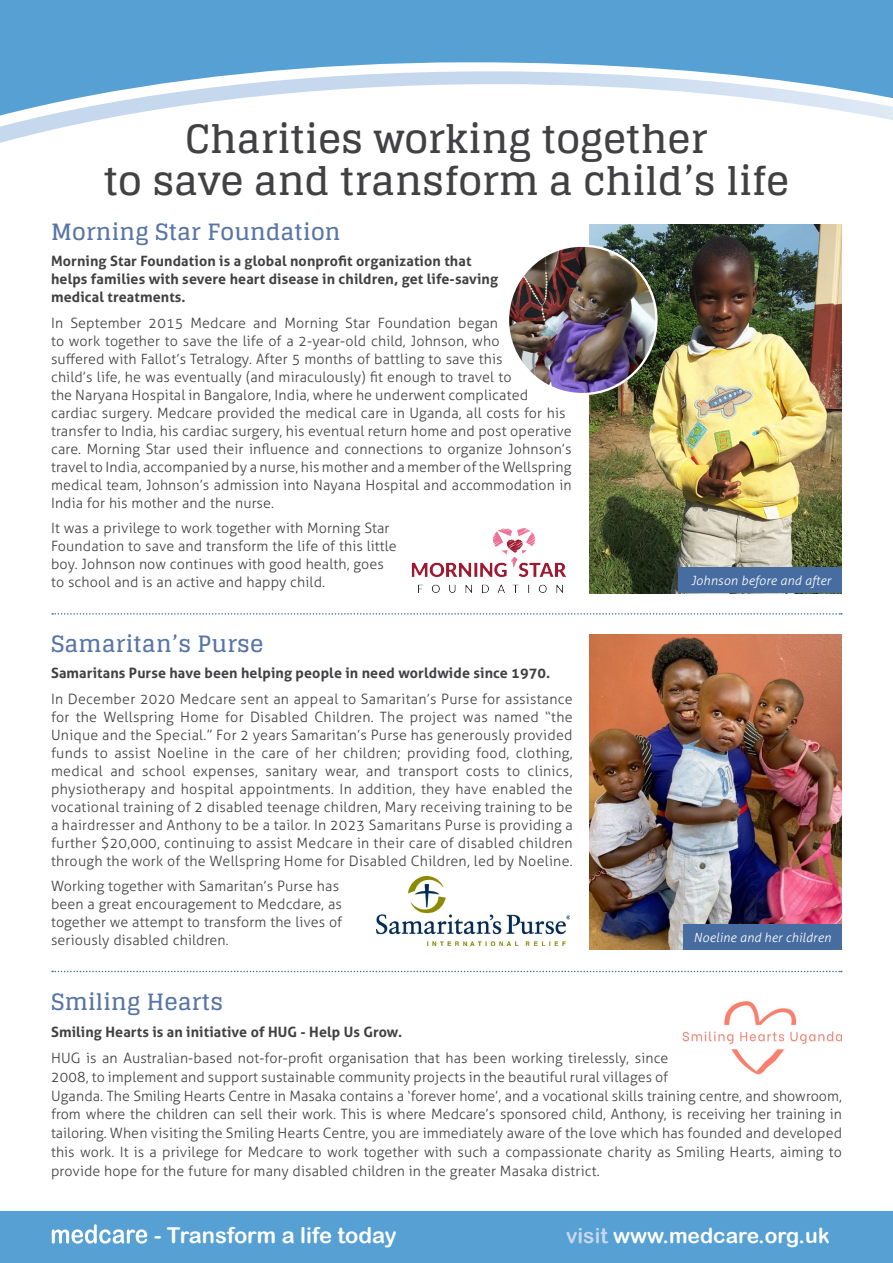
<style>
.page{position:relative;width:893px;height:1263px;background:#fff}
.page>*{position:absolute;margin:0;border:0;box-sizing:border-box;transform-origin:0 0}
.t1{font:700 39px "Glegoo";color:#414042}
.t2{font:700 22.5px "Glegoo";letter-spacing:.01em;color:#5875a6}
.t3{font:21.9px "Arial Rounded MT Bold";color:#fff}
.t4{font:21px "Arial Rounded MT Bold";color:#fff}
.t5{font:300 14.25px/18px "Aller";letter-spacing:.01em;color:#414042}
.t6{font:700 14.25px/18px "Aller";letter-spacing:.01em;color:#414042}
.t7{font:italic 300 12.75px "Aller";letter-spacing:.01em;color:#fff}
.s1{color:#c5d8ee}
</style>
<div class="page">
<div style="left:0;top:1212px;width:893px;height:51px;background:#56a0d3"></div>
<svg style="left:52px;top:1224px;width:95px;height:19px"></svg>
<div style="left:0;top:0;width:893px;height:29px;background:#56a0d3"></div>
<svg style="left:0;top:29px;width:893px;height:215px"></svg>
<svg style="left:0;top:71px;width:893px;height:72px"></svg>
<svg style="left:52px;top:613px;width:790px;height:2px"></svg>
<svg style="left:52px;top:971px;width:790px;height:1px"></svg>
<img style="left:682px;top:1001px;width:160px;height:74px">
<img style="left:590px;top:635px;width:252px;height:315px">
<div style="left:683px;top:924px;width:159px;height:26px;background:#466ca0"></div>
<img style="left:376px;top:876px;width:194px;height:69px">
<img style="left:590px;top:224px;width:252px;height:369px">
<div style="left:678px;top:568px;width:164px;height:25px;background:#466ca0"></div>
<img style="left:510px;top:247px;width:146px;height:147px">
<img style="left:411px;top:528px;width:155px;height:65px">
<p class="t1" style="left:186px;top:117px;width:523px">Charities working together</p>
<p class="t1" style="left:104px;top:159px;width:687px">to save and transform a child’s life</p>
<p class="t2" style="left:51px;top:219px;width:291px">Morning Star Foundation</p>
<p class="t6" style="left:51px;top:252px;width:449px">Morning Star Foundation is a global nonprofit organization that helps families with severe heart disease in children, get life-saving medical treatments.</p>
<p class="t5" style="left:51px;top:313px;width:522px">In September 2015 Medcare and Morning Star Foundation began<br>to work together to save the life of a 2-year-old child, Johnson, who<br>suffered with Fallot’s Tetralogy. After 5 months of battling to save this<br>child’s life, he was eventually (and miraculously) fit enough to travel to<br>the Naryana Hospital in Bangalore, India, where he underwent complicated cardiac surgery. Medcare provided the medical care in Uganda, all costs for his transfer to India, his cardiac surgery, his eventual return home and post operative care. Morning Star used their influence and connections to organize Johnson’s travel to India, accompanied by a nurse, his mother and a member of the Wellspring medical team, Johnson’s admission into Nayana Hospital and accommodation in India for his mother and the nurse.</p>
<p class="t5" style="left:51px;top:519px;width:347px">It was a privilege to work together with Morning Star Foundation to save and transform the life of this little boy. Johnson now continues with good health, goes to school and is an active and happy child.</p>
<p class="t2" style="left:51px;top:631px;width:214px">Samaritan’s Purse</p>
<p class="t6" style="left:51px;top:664px;width:501px">Samaritans Purse have been helping people in need worldwide since 1970.</p>
<p class="t5" style="left:51px;top:690px;width:523px;text-align:justify">In December 2020 Medcare sent an appeal to Samaritan’s Purse for assistance for the Wellspring Home for Disabled Children. The project was named “the Unique and the Special.” For 2 years Samaritan’s Purse has generously provided funds to assist Noeline in the care of her children; providing food, clothing, medical and school expenses, sanitary wear, and transport costs to clinics, physiotherapy and hospital appointments. In addition, they have enabled the vocational training of 2 disabled teenage children, Mary receiving training to be a hairdresser and Anthony to be a tailor. In 2023 Samaritans Purse is providing a further $20,000, continuing to assist Medcare in their care of disabled children through the work of the Wellspring Home for Disabled Children, led by Noeline.</p>
<p class="t5" style="left:51px;top:877px;width:293px">Working together with Samaritan’s Purse has been a great encouragement to Medcdare, as together we attempt to transform the lives of seriously disabled children.</p>
<p class="t7" style="left:691px;top:573px;width:141px">Johnson before and after</p>
<p class="t7" style="left:693px;top:929px;width:139px">Noeline and her children</p>
<p class="t2" style="left:51px;top:989px;width:174px">Smiling Hearts</p>
<p class="t6" style="left:51px;top:1023px;width:353px">Smiling Hearts is an initiative of HUG - Help Us Grow.</p>
<p class="t5" style="left:51px;top:1049px;width:792px;line-height:18.8px">HUG is an Australian-based not-for-profit organisation that has been working tirelessly, since<br>2008, to implement and support sustainable community projects in the beautiful rural villages of<br>Uganda. The Smiling Hearts Centre in Masaka contains a ‘forever home’, and a vocational skills training centre, and showroom, from where the children can sell their work. This is where Medcare’s sponsored child, Anthony, is receiving her training in tailoring. When visiting the Smiling Hearts Centre, you are immediately aware of the love which has founded and developed this work. It is a privilege for Medcare to work together with such a compassionate charity as Smiling Hearts, aiming to provide hope for the future for many disabled children in the greater Masaka district.</p>
<p class="t3" style="left:154px;top:1222px;width:244px">- Transform a life today</p>
<p class="t4" style="left:566px;top:1223px;width:265px"><span class="s1">visit</span> www.medcare.org.uk</p>
</div>
